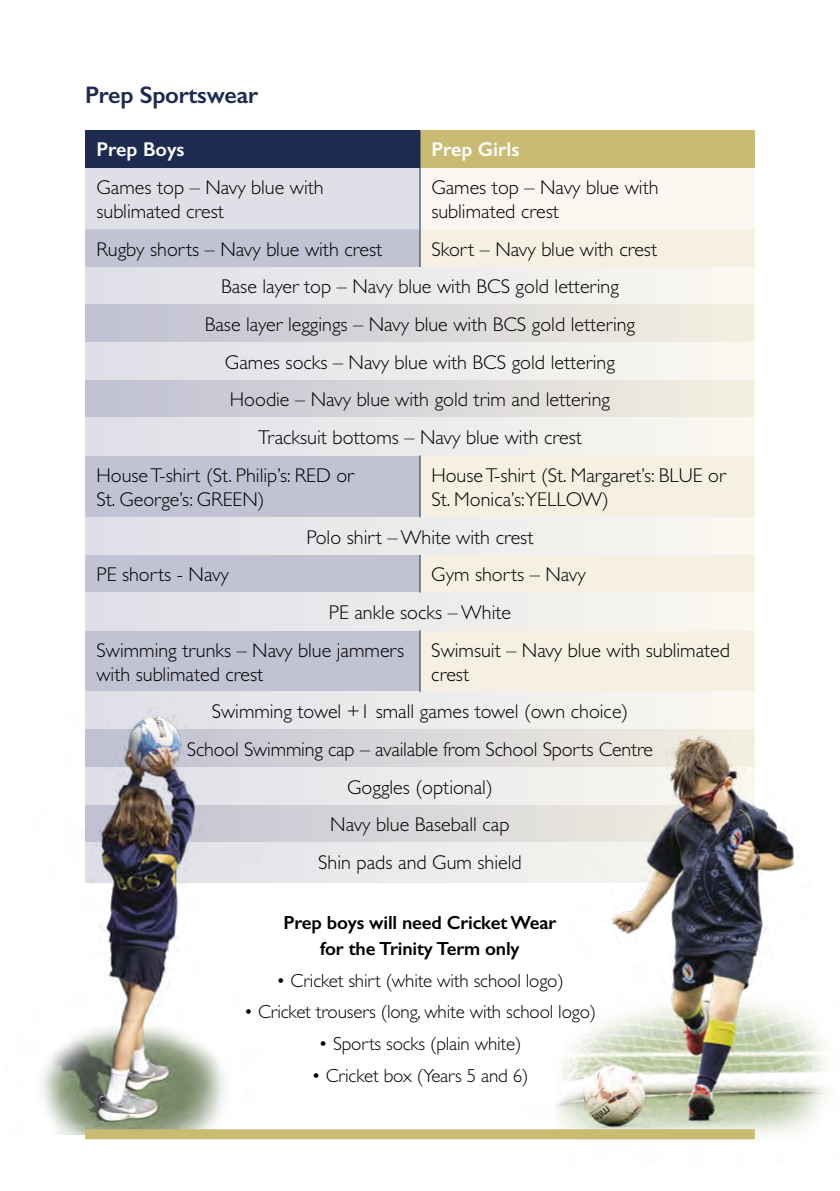
<style>
.page{position:relative;width:840px;height:1191px;background:#fff}
.page>*{position:absolute;margin:0;border:0;box-sizing:border-box;transform-origin:0 0}
.t1{font:600 24px "Gill Sans";letter-spacing:-.01em;color:#1e2b50}
.t2{font:300 20px/24px "Gill Sans";color:#000}
.t3{font:600 20px "Gill Sans";color:#fff}
.t4{font:300 19px "Gill Sans";letter-spacing:-.01em;color:#000}
.t5{font:600 19px/26px "Gill Sans";letter-spacing:-.01em;color:#000;text-align:center}
</style>
<div class="page">
<div style="left:85px;top:130px;width:335px;height:38px;background:#1e2b50"></div>
<div style="left:420px;top:130px;width:334px;height:38px;background:#c9bb72"></div>
<div style="left:85px;top:168px;width:335px;height:61px;background:#dfdfe8"></div>
<div style="left:420px;top:168px;width:334px;height:61px;background:#faf7f0"></div>
<div style="left:85px;top:229px;width:334px;height:463px;background:#c1c2d3"></div>
<div style="left:420px;top:229px;width:334px;height:463px;background:#f5f0e1"></div>
<div style="left:85px;top:267px;width:669px;height:38px;background:linear-gradient(to right,#dfdfe8,#faf8ef)"></div>
<div style="left:85px;top:305px;width:669px;height:37px;background:linear-gradient(to right,#bfc0d3,#f4efe1)"></div>
<div style="left:85px;top:342px;width:669px;height:38px;background:linear-gradient(to right,#dfdfe8,#faf8ef)"></div>
<div style="left:85px;top:380px;width:669px;height:38px;background:linear-gradient(to right,#bfc0d3,#f4efe1)"></div>
<div style="left:85px;top:418px;width:669px;height:37px;background:linear-gradient(to right,#dfdfe8,#faf8ef)"></div>
<div style="left:85px;top:517px;width:669px;height:38px;background:linear-gradient(to right,#dfdfe8,#faf8ef)"></div>
<div style="left:85px;top:592px;width:669px;height:38px;background:linear-gradient(to right,#dfdfe8,#faf8ef)"></div>
<div style="left:85px;top:692px;width:669px;height:37px;background:#f0efed"></div>
<hr style="left:419px;top:168px;width:1px;height:61px;background:#1e2b50">
<hr style="left:419px;top:229px;width:1px;height:38px;background:#1e2b50">
<hr style="left:419px;top:455px;width:1px;height:62px;background:#1e2b50">
<hr style="left:419px;top:555px;width:1px;height:37px;background:#1e2b50">
<hr style="left:419px;top:630px;width:1px;height:62px;background:#1e2b50">
<img style="left:298px;top:724px;width:529px;height:416px">
<img style="left:41px;top:696px;width:255px;height:438px">
<div style="left:85px;top:1129px;width:669px;height:10px;background:#c9bb72"></div>
<p class="t1" style="left:85px;top:80px;width:174px">Prep Sportswear</p>
<p class="t3" style="left:96px;top:137px;width:90px">Prep Boys</p>
<p class="t3" style="left:431px;top:137px;width:90px">Prep Girls</p>
<p class="t2" style="left:96px;top:175px;width:229px">Games top – Navy blue with sublimated crest</p>
<p class="t2" style="left:431px;top:175px;width:229px">Games top – Navy blue with sublimated crest</p>
<p class="t2" style="left:96px;top:237px;width:287px">Rugby shorts – Navy blue with crest</p>
<p class="t2" style="left:431px;top:237px;width:227px">Skort – Navy blue with crest</p>
<p class="t2" style="left:221px;top:275px;width:399px">Base layer top – Navy blue with BCS gold lettering</p>
<p class="t2" style="left:205px;top:313px;width:431px">Base layer leggings – Navy blue with BCS gold lettering</p>
<p class="t2" style="left:225px;top:350px;width:391px">Games socks – Navy blue with BCS gold lettering</p>
<p class="t2" style="left:230px;top:388px;width:381px">Hoodie – Navy blue with gold trim and lettering</p>
<p class="t2" style="left:258px;top:426px;width:325px">Tracksuit bottoms – Navy blue with crest</p>
<p class="t2" style="left:96px;top:463px;width:259px">House T-shirt (St. Philip’s: RED or</p>
<p class="t2" style="left:96px;top:487px;width:169px">St. George’s: GREEN)</p>
<p class="t2" style="left:431px;top:463px;width:296px">House T-shirt (St. Margaret’s: BLUE or<br>St. Monica’s:YELLOW)</p>
<p class="t2" style="left:306px;top:525px;width:228px">Polo shirt – White with crest</p>
<p class="t2" style="left:96px;top:563px;width:134px">PE shorts - Navy</p>
<p class="t2" style="left:431px;top:563px;width:156px">Gym shorts – Navy</p>
<p class="t2" style="left:328px;top:600px;width:184px">PE ankle socks – White</p>
<p class="t2" style="left:96px;top:638px;width:309px">Swimming trunks – Navy blue jammers</p>
<p class="t2" style="left:96px;top:662px;width:168px">with sublimated crest</p>
<p class="t2" style="left:431px;top:638px;width:300px">Swimsuit – Navy blue with sublimated crest</p>
<p class="t2" style="left:187px;top:693px;width:467px;line-height:37.6px;text-align:center">Swimming towel +1 small games towel (own choice)<br>School Swimming cap – available from School Sports Centre Goggles (optional)<br>Navy blue Baseball cap<br>Shin pads and Gum shield</p>
<p class="t5" style="left:283px;top:909px;width:274px">Prep boys will need Cricket Wear for the Trinity Term only</p>
<p class="t4" style="left:276px;top:969px;width:289px">• Cricket shirt (white with school logo)</p>
<p class="t4" style="left:244px;top:1001px;width:354px">• Cricket trousers (long, white with school logo)</p>
<p class="t4" style="left:318px;top:1033px;width:204px">• Sports socks (plain white)</p>
<p class="t4" style="left:311px;top:1064px;width:218px">• Cricket box (Years 5 and 6)</p>
</div>
